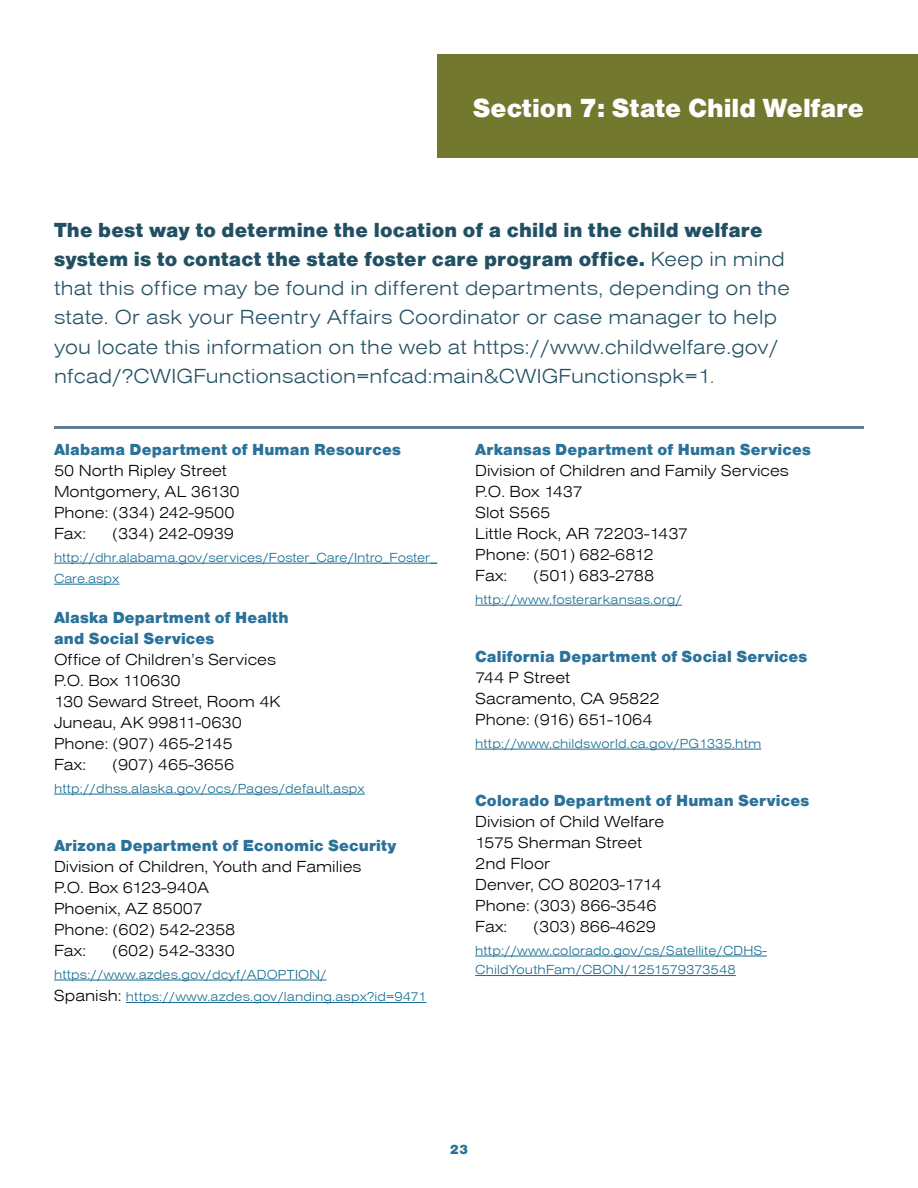
<style>
.page{position:relative;width:918px;height:1188px;background:#fff}
.page>*{position:absolute;margin:0;border:0;box-sizing:border-box;transform-origin:0 0}
.t1{font:27px "Nimbus Sans Becker D Bla";color:#fff}
.t2{font:21px/29.2px "Nimbus Sans Becker T Lig Ext";letter-spacing:.01em;color:#225063}
.t3{font:21px/29.2px "Nimbus Sans Becker D Bla";letter-spacing:.01em;color:#225063}
.t4{font:16.5px/21px "Nimbus Sans Becker T Lig Ext";color:#000}
.t5{font:16.5px/21px "Nimbus Sans Becker D Bla";letter-spacing:.01em;color:#2a729a}
.t6{font:13.5px/21px "Nimbus Sans Becker T Lig Ext";letter-spacing:.01em;color:#156c92}
.t7{font:13.5px "Nimbus Sans Becker D Bla";color:#2a729a}
.s1{font-family:"Nimbus Sans Becker T Lig Ext"}
.s2{color:#73782f}
.s3{font-size:16.5px;color:#000}
</style>
<div class="page">
<div style="left:437px;top:54px;width:481px;height:104px;background:#73782f"></div>
<hr style="left:54px;top:563px;width:383px;height:1px;background:#156c92">
<hr style="left:54px;top:584px;width:65px;height:1px;background:#156c92">
<hr style="left:54px;top:794px;width:311px;height:1px;background:#156c92">
<hr style="left:54px;top:980px;width:273px;height:1px;background:#156c92">
<hr style="left:126px;top:1002px;width:300px;height:1px;background:#156c92">
<hr style="left:475px;top:605px;width:207px;height:1px;background:#156c92">
<hr style="left:475px;top:749px;width:286px;height:1px;background:#156c92">
<hr style="left:475px;top:956px;width:292px;height:1px;background:#156c92">
<hr style="left:475px;top:975px;width:261px;height:1px;background:#156c92">
<hr style="left:54px;top:426px;width:810px;height:3px;background:#617c95">
<h1 class="t1" style="left:473px;top:92px;width:393px">Section 7: State Child Welfare</h1>
<p class="t3" style="left:54px;top:215px;width:732px">The best way to determine the location of a child in the child welfare system is to contact the state foster care program office. <span class="s1">Keep in mind</span></p>
<p class="t2" style="left:54px;top:274px;width:737px">that this office may be found in different departments, depending on the state. Or ask your Reentry Affairs Coordinator or case manager to help you locate this information on the web at https://www.childwelfare.gov/ nfcad/?CWIGFunctionsaction=nfcad:main&amp;CWIGFunctionspk=1<span class="s2">.</span></p>
<p class="t5" style="left:54px;top:439px;width:348px">Alabama Department of Human Resources</p>
<p class="t4" style="left:54px;top:461px;width:187px">50 North Ripley Street<br>Montgomery, AL 36130<br>Phone: (334) 242-9500<br>Fax:</p>
<p class="t4" style="left:112px;top:524px;width:123px">(334) 242-0939</p>
<p class="t6" style="left:54px;top:547px;width:385px">http://dhr.alabama.gov/services/Foster_Care/Intro_Foster_<br>Care.aspx</p>
<p class="t5" style="left:54px;top:607px;width:236px">Alaska Department of Health and Social Services</p>
<p class="t4" style="left:54px;top:650px;width:228px">Office of Children’s Services<br>P.O. Box 110630<br>130 Seward Street, Room 4K<br>Juneau, AK 99811-0630<br>Phone: (907) 465-2145<br>Fax:</p>
<p class="t4" style="left:112px;top:755px;width:123px">(907) 465-3656</p>
<p class="t6" style="left:54px;top:778px;width:312px">http://dhss.alaska.gov/ocs/Pages/default.aspx</p>
<p class="t5" style="left:54px;top:835px;width:344px">Arizona Department of Economic Security</p>
<p class="t4" style="left:54px;top:856px;width:309px">Division of Children, Youth and Families<br>P.O. Box 6123-940A<br>Phoenix, AZ 85007<br>Phone: (602) 542-2358<br>Fax:</p>
<p class="t4" style="left:112px;top:940px;width:124px">(602) 542-3330</p>
<p class="t6" style="left:54px;top:963px;width:374px;line-height:22.5px">https://www.azdes.gov/dcyf/ADOPTION/<br><span class="s3">Spanish:</span> https://www.azdes.gov/landing.aspx?id=9471</p>
<p class="t5" style="left:475px;top:439px;width:337px">Arkansas Department of Human Services</p>
<p class="t4" style="left:475px;top:461px;width:315px">Division of Children and Family Services<br>P.O. Box 1437<br>Slot S565<br>Little Rock, AR 72203-1437<br>Phone: (501) 682-6812<br>Fax:</p>
<p class="t4" style="left:534px;top:566px;width:122px">(501) 683-2788</p>
<p class="t6" style="left:475px;top:589px;width:208px">http://www.fosterarkansas.org/</p>
<p class="t5" style="left:475px;top:646px;width:334px">California Department of Social Services</p>
<p class="t4" style="left:475px;top:668px;width:186px">744 P Street<br>Sacramento, CA 95822<br>Phone: (916) 651-1064</p>
<p class="t6" style="left:475px;top:733px;width:288px">http://www.childsworld.ca.gov/PG1335.htm</p>
<p class="t5" style="left:475px;top:790px;width:336px">Colorado Department of Human Services</p>
<p class="t4" style="left:475px;top:811px;width:191px">Division of Child Welfare<br>1575 Sherman Street<br>2nd Floor<br>Denver, CO 80203-1714<br>Phone: (303) 866-3546<br>Fax:</p>
<p class="t4" style="left:534px;top:917px;width:124px">(303) 866-4629</p>
<p class="t6" style="left:475px;top:941px;width:293px;line-height:19.5px">http://www.colorado.gov/cs/Satellite/CD HS-<br>ChildYouthFam/CBON/1251579373548</p>
<p class="t7" style="left:450px;top:1142px;width:20px">23</p>
</div>
